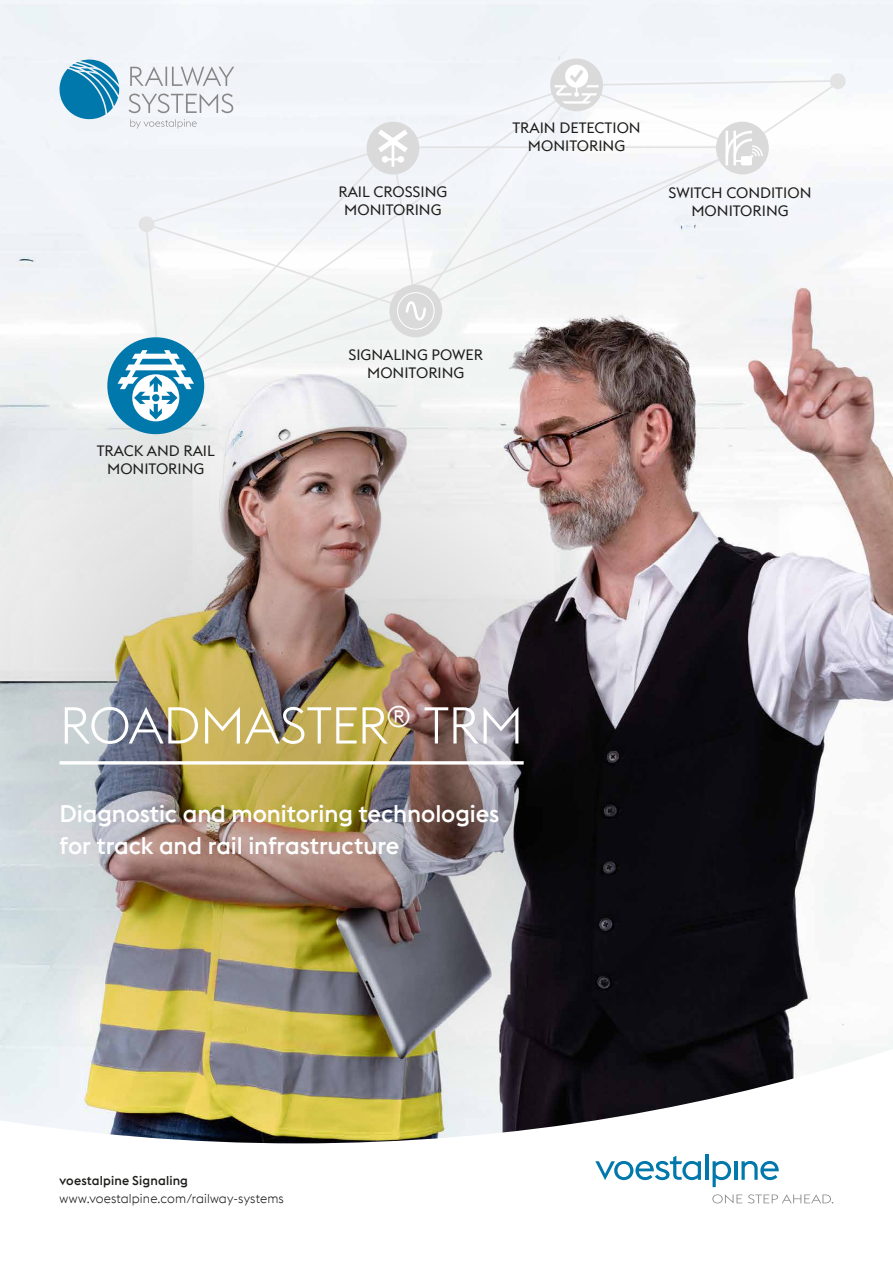
<style>
.page{position:relative;width:893px;height:1263px;background:#fff}
.page>*{position:absolute;margin:0;border:0;box-sizing:border-box;transform-origin:0 0}
.t1{font:300 51px "voestalpine";letter-spacing:-.015em;color:#fff}
.t2{font:500 24px/31.5px "voestalpine";letter-spacing:-.005em;color:#fff}
.t3{font:15px/18px "voestalpine";color:#1d1d1b;text-align:center}
.t4{font:300 12.75px "voestalpine";letter-spacing:.01em;color:#1d1d1b}
.t5{font:500 12.75px "voestalpine";letter-spacing:.01em;color:#1d1d1b}
</style>
<div class="page">
<img style="left:0;top:0;width:893px;height:1042px">
<img style="left:0;top:356px;width:705px;height:686px">
<svg style="left:829px;top:72px;width:18px;height:18px"></svg>
<svg style="left:144px;top:79px;width:702px;height:315px"></svg>
<svg style="left:159px;top:83px;width:590px;height:305px"></svg>
<div style="left:389px;top:285px;width:53px;height:52px;background:#dadada;border-radius:50%"></div>
<svg style="left:138px;top:215px;width:297px;height:115px"></svg>
<div style="left:367px;top:122px;width:52px;height:52px;background:#dadada;border-radius:50%"></div>
<svg style="left:378px;top:130px;width:30px;height:37px"></svg>
<svg style="left:0;top:1042px;width:893px;height:162px"></svg>
<svg style="left:595px;top:1156px;width:106px;height:24px"></svg>
<hr style="left:705px;top:1154px;width:3px;height:26px;background:#0078ab">
<svg style="left:713px;top:1161px;width:18px;height:26px"></svg>
<hr style="left:734px;top:1161px;width:3px;height:19px;background:#0078ab">
<svg style="left:741px;top:1161px;width:38px;height:19px"></svg>
<svg style="left:712px;top:1194px;width:30px;height:9px"></svg>
<svg style="left:748px;top:1194px;width:85px;height:9px"></svg>
<div style="left:716px;top:122px;width:53px;height:52px;background:#dadada;border-radius:50%"></div>
<svg style="left:726px;top:131px;width:37px;height:34px"></svg>
<div style="left:550px;top:59px;width:53px;height:52px;background:#dadada;border-radius:50%"></div>
<svg style="left:555px;top:65px;width:44px;height:39px"></svg>
<hr style="left:60px;top:761px;width:464px;height:3px;background:#fff">
<svg style="left:60px;top:60px;width:59px;height:60px"></svg>
<svg style="left:128px;top:94px;width:105px;height:19px"></svg>
<svg style="left:130px;top:67px;width:104px;height:19px"></svg>
<svg style="left:130px;top:119px;width:67px;height:10px"></svg>
<div style="left:107px;top:337px;width:97px;height:97px;background:#0078ab;border-radius:50%"></div>
<div style="left:129px;top:371px;width:54px;height:54px;border:7px solid #0078ab;border-radius:50%"></div>
<svg style="left:118px;top:350px;width:76px;height:70px"></svg>
<p class="t3" style="left:97px;top:442px;width:120px">TRACK AND RAIL<br>MONITORING</p>
<p class="t3" style="left:338px;top:182px;width:110px">RAIL CROSSING<br>MONITORING</p>
<p class="t3" style="left:512px;top:119px;width:130px">TRAIN DETECTION<br>MONITORING</p>
<p class="t3" style="left:669px;top:184px;width:144px">SWITCH CONDITION<br>MONITORING</p>
<p class="t3" style="left:348px;top:346px;width:136px">SIGNALING POWER<br>MONITORING</p>
<h1 class="t1" style="left:60px;top:696px;width:466px">ROADMASTER<sup>®</sup> TRM</h1>
<h2 class="t2" style="left:60px;top:798px;width:441px">Diagnostic and monitoring technologies for track and rail infrastructure</h2>
<p class="t5" style="left:60px;top:1173px;width:130px">voestalpine Signaling</p>
<p class="t4" style="left:60px;top:1191px;width:226px">www.voestalpine.com/railway-systems</p>
</div>
